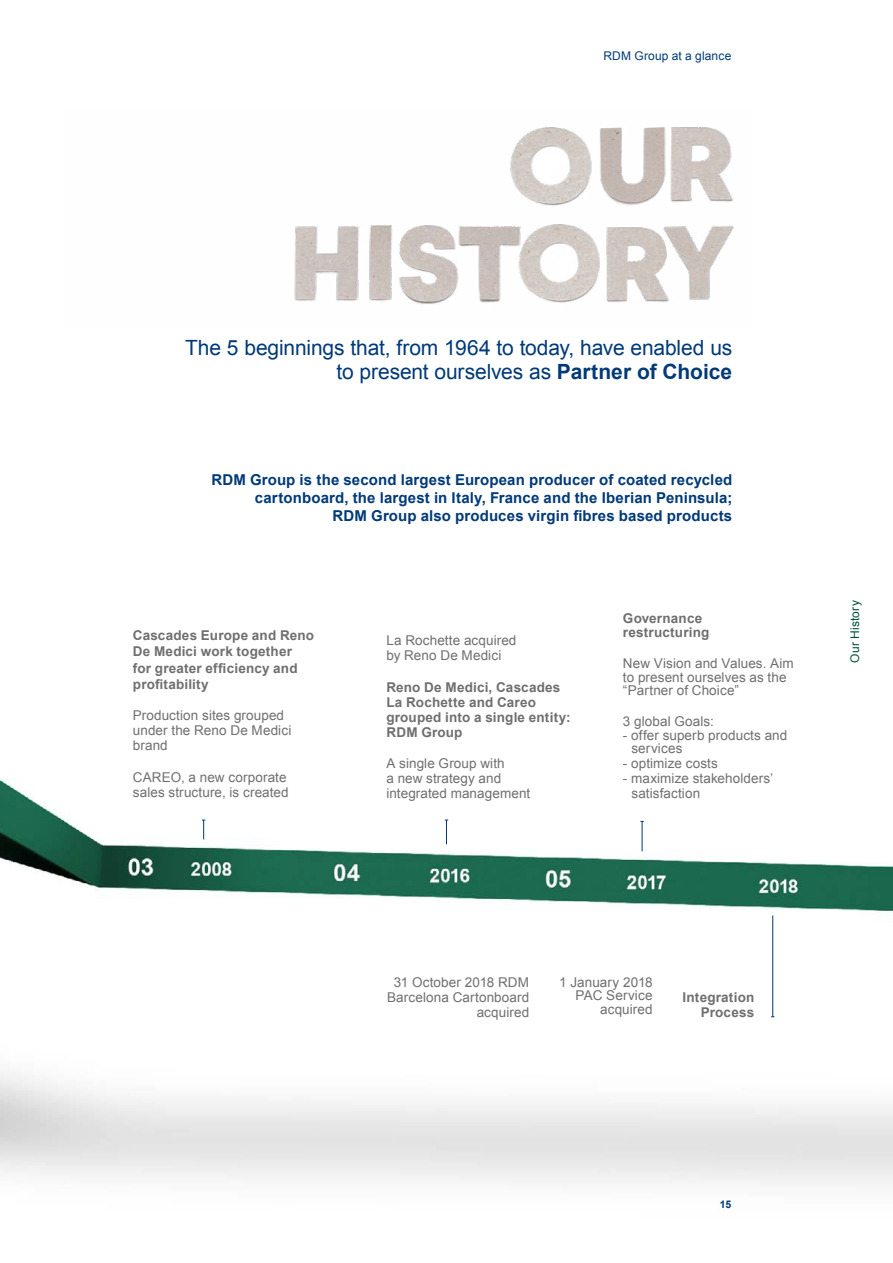
<style>
.page{position:relative;width:893px;height:1263px;background:#fff}
.page>*{position:absolute;margin:0;border:0;box-sizing:border-box;transform-origin:0 0}
.t1{font:21px/24px "Arial";letter-spacing:-.005em;color:#003a78;text-align:right}
.t2{font:700 15px/18px "Arial";letter-spacing:.01em;color:#003a78;text-align:right}
.t3{font:13.5px/15px "Arial";letter-spacing:.005em;color:#706f6f}
.t4{font:700 13.5px/15px "Arial";letter-spacing:.015em;color:#706f6f}
.t5{font:12px "Arial";letter-spacing:.01em;color:#003a78}
.t6{font:12px "Arial";letter-spacing:.01em;color:#00513b}
.t7{font:700 10.5px "Arial";color:#003a78}
.s1{font-weight:700}
</style>
<div class="page">
<img style="left:0;top:778px;width:893px;height:407px">
<hr style="left:642px;top:821px;width:1px;height:30px;background:#003a78">
<svg style="left:202px;top:820px;width:3px;height:19px"></svg>
<svg style="left:445px;top:820px;width:3px;height:24px"></svg>
<hr style="left:772px;top:915px;width:1px;height:102px;background:#003a78">
<img style="left:294px;top:127px;width:440px;height:177px">
<p class="t5" style="left:603px;top:48px;width:130px">RDM Group at a glance</p>
<h1 class="t1" style="left:185px;top:336px;width:549px">The 5 beginnings that, from 1964 to today, have enabled us to present ourselves as <span class="s1">Partner of Choice</span></h1>
<p class="t2" style="left:211px;top:471px;width:522px">RDM Group is the second largest European producer of coated recycled cartonboard, the largest in Italy, France and the Iberian Peninsula;<br>RDM Group also produces virgin fibres based products</p>
<p class="t4" style="left:133px;top:627px;width:183px;line-height:16.5px">Cascades Europe and Reno<br>De Medici work together<br>for greater efficiency and profitability</p>
<p class="t3" style="left:133px;top:708px;width:160px">Production sites grouped under the Reno De Medici brand</p>
<p class="t3" style="left:133px;top:770px;width:157px">CAREO, a new corporate sales structure, is created</p>
<p class="t3" style="left:386px;top:633px;width:132px">La Rochette acquired by Reno De Medici</p>
<p class="t4" style="left:386px;top:680px;width:186px">Reno De Medici, Cascades<br>La Rochette and Careo grouped into a single entity:<br>RDM Group</p>
<p class="t3" style="left:386px;top:756px;width:145px">A single Group with<br>a new strategy and integrated management</p>
<p class="t4" style="left:623px;top:612px;width:88px;line-height:13.5px">Governance restructuring</p>
<p class="t3" style="left:623px;top:657px;width:172px;line-height:13.5px">New Vision and Values. Aim to present ourselves as the “Partner of Choice”</p>
<p class="t3" style="left:623px;top:714px;width:92px">3 global Goals:</p>
<p class="t3" style="left:631px;top:728px;width:157px;line-height:13.5px;text-indent:-9px">- offer superb products and services</p>
<p class="t3" style="left:623px;top:756px;width:96px">- optimize costs</p>
<p class="t3" style="left:631px;top:771px;width:143px;text-indent:-9px">- maximize stakeholders’ satisfaction</p>
<p class="t6" style="left:847px;top:663px;width:64px;rotate:-90deg">Our History</p>
<p class="t3" style="left:387px;top:975px;width:143px;text-align:right">31 October 2018 RDM<br>Barcelona Cartonboard acquired</p>
<p class="t3" style="left:559px;top:975px;width:95px;line-height:13.5px;text-align:right">1 January 2018<br>PAC Service acquired</p>
<p class="t4" style="left:683px;top:990px;width:73px;text-align:right">Integration<br>Process</p>
<p class="t7" style="left:720px;top:1197px;width:13px">15</p>
</div>
